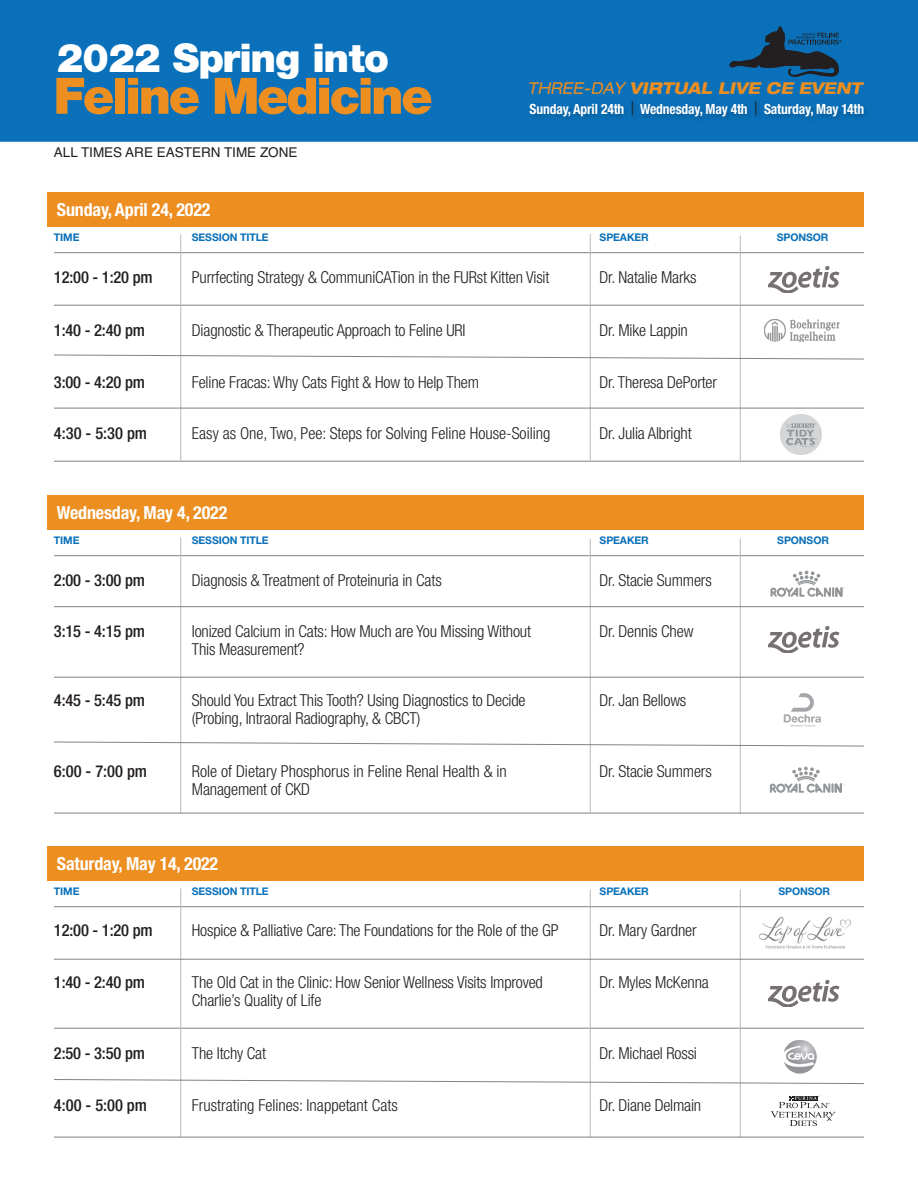
<style>
.page{position:relative;width:918px;height:1188px;background:#fff}
.page>*{position:absolute;margin:0;border:0;box-sizing:border-box;transform-origin:0 0}
.t1{font:900 50.25px "Helvetica Neue";letter-spacing:-.05em;color:#ed8e21}
.t2{font:900 39.6px "Helvetica Neue";letter-spacing:-.015em;color:#fff}
.t3{font:700 condensed 18px "Helvetica Neue";letter-spacing:-.01em;color:#fff}
.t4{font:300 condensed 16.5px "Helvetica Neue";letter-spacing:-.01em;color:#231f20}
.t5{font:500 condensed 16.5px "Helvetica Neue";letter-spacing:-.01em;color:#231f20}
.t6{font:italic 800 expanded 16.35px "Helvetica Neue";letter-spacing:.005em;color:#ed8e21;scale:.92 1}
.t7{font:700 condensed 14.1px "Helvetica Neue";letter-spacing:-.01em;color:#fff;scale:.96 1}
.t8{font:13.5px "Helvetica";color:#231f20}
.t9{font:700 10.5px "Helvetica Neue";letter-spacing:-.01em;color:#0970b9}
.s1{font-weight:400}
.s2{font-weight:300;font-size:19.2px;color:#231f20}
</style>
<div class="page">
<div style="left:0;top:0;width:918px;height:142px;background:#0970b9"></div>
<svg style="left:729px;top:26px;width:113px;height:51px;background:#12517f"></svg>
<hr style="left:54px;top:305px;width:810px;height:1px;background:#808285">
<hr style="left:54px;top:461px;width:810px;height:1px;background:#808285">
<hr style="left:54px;top:252px;width:810px;height:1px;background:#808285">
<hr style="left:180px;top:234px;width:1px;height:228px;background:#b8b9bc">
<hr style="left:590px;top:234px;width:1px;height:227px;background:#b8b9bc">
<hr style="left:740px;top:235px;width:1px;height:226px;background:#b8b9bc">
<div style="left:48px;top:192px;width:816px;height:35px;background:#ed8e21"></div>
<svg style="left:54px;top:354px;width:810px;height:6px"></svg>
<hr style="left:54px;top:408px;width:810px;height:1px;background:#808285">
<hr style="left:54px;top:555px;width:810px;height:1px;background:#808285">
<hr style="left:180px;top:537px;width:1px;height:276px;background:#b8b9bc">
<hr style="left:590px;top:539px;width:1px;height:274px;background:#b8b9bc">
<hr style="left:740px;top:539px;width:1px;height:274px;background:#b8b9bc">
<div style="left:48px;top:495px;width:816px;height:35px;background:#ed8e21"></div>
<svg style="left:54px;top:741px;width:810px;height:6px"></svg>
<hr style="left:54px;top:813px;width:810px;height:1px;background:#808285">
<hr style="left:54px;top:1028px;width:810px;height:1px;background:#808285">
<hr style="left:54px;top:906px;width:810px;height:1px;background:#808285">
<hr style="left:180px;top:888px;width:1px;height:249px;background:#b8b9bc">
<hr style="left:590px;top:890px;width:1px;height:247px;background:#b8b9bc">
<hr style="left:740px;top:890px;width:1px;height:248px;background:#b8b9bc">
<div style="left:48px;top:846px;width:816px;height:35px;background:#ed8e21"></div>
<svg style="left:54px;top:1079px;width:811px;height:5px"></svg>
<hr style="left:54px;top:1137px;width:810px;height:1px;background:#808285">
<img style="left:496px;top:93px;width:408px;height:45px">
<img style="left:530px;top:93px;width:91px;height:1px">
<img style="left:632px;top:93px;width:227px;height:1px">
<img style="left:784px;top:1040px;width:33px;height:34px">
<hr style="left:54px;top:606px;width:810px;height:1px;background:#808285">
<img style="left:769px;top:266px;width:70px;height:26px">
<img style="left:769px;top:980px;width:70px;height:26px">
<hr style="left:54px;top:677px;width:810px;height:1px;background:#808285">
<img style="left:765px;top:319px;width:75px;height:23px">
<hr style="left:54px;top:959px;width:810px;height:1px;background:#808285">
<svg style="left:771px;top:571px;width:74px;height:26px"></svg>
<img style="left:769px;top:626px;width:70px;height:26px">
<svg style="left:770px;top:767px;width:74px;height:26px"></svg>
<img style="left:784px;top:693px;width:37px;height:34px">
<svg style="left:771px;top:1096px;width:65px;height:30px"></svg>
<img style="left:781px;top:414px;width:40px;height:41px">
<img style="left:760px;top:917px;width:90px;height:32px">
<h2 class="t2" style="left:57px;top:43px;width:334px">2022 Spring into</h2>
<h1 class="t1" style="left:54px;top:78px;width:381px">Feline Medicine</h1>
<p class="t6" style="left:528px;top:82px;width:365px"><span class="s1">THREE-DAY</span> VIRTUAL LIVE CE EVENT</p>
<p class="t7" style="left:530px;top:101px;width:350px">Sunday, April 24th <span class="s2">|</span> Wednesday, May 4th <span class="s2">|</span> Saturday, May 14th</p>
<p class="t8" style="left:54px;top:145px;width:245px">ALL TIMES ARE EASTERN TIME ZONE</p>
<p class="t3" style="left:57px;top:199px;width:155px">Sunday, April 24, 2022</p>
<p class="t9" style="left:54px;top:234px;width:27px">TIME</p>
<p class="t9" style="left:192px;top:234px;width:78px">SESSION TITLE</p>
<p class="t9" style="left:600px;top:234px;width:51px">SPEAKER</p>
<p class="t5" style="left:54px;top:272px;width:100px">12:00 - 1:20 pm</p>
<p class="t4" style="left:192px;top:272px;width:359px">Purrfecting Strategy &amp; CommuniCATion in the FURst Kitten Visit</p>
<p class="t4" style="left:600px;top:272px;width:98px">Dr. Natalie Marks</p>
<p class="t5" style="left:54px;top:324px;width:93px">1:40 - 2:40 pm</p>
<p class="t4" style="left:192px;top:324px;width:275px">Diagnostic &amp; Therapeutic Approach to Feline URI</p>
<p class="t4" style="left:600px;top:324px;width:90px">Dr. Mike Lappin</p>
<p class="t5" style="left:54px;top:377px;width:93px">3:00 - 4:20 pm</p>
<p class="t4" style="left:192px;top:377px;width:289px">Feline Fracas: Why Cats Fight &amp; How to Help Them</p>
<p class="t4" style="left:600px;top:377px;width:119px">Dr. Theresa DePorter</p>
<p class="t5" style="left:54px;top:428px;width:95px">4:30 - 5:30 pm</p>
<p class="t4" style="left:192px;top:428px;width:360px">Easy as One, Two, Pee: Steps for Solving Feline House-Soiling</p>
<p class="t4" style="left:600px;top:428px;width:94px">Dr. Julia Albright</p>
<p class="t3" style="left:57px;top:502px;width:172px">Wednesday, May 4, 2022</p>
<p class="t9" style="left:54px;top:537px;width:27px">TIME</p>
<p class="t9" style="left:192px;top:537px;width:78px">SESSION TITLE</p>
<p class="t9" style="left:600px;top:537px;width:51px">SPEAKER</p>
<p class="t5" style="left:54px;top:575px;width:93px">2:00 - 3:00 pm</p>
<p class="t4" style="left:192px;top:575px;width:251px">Diagnosis &amp; Treatment of Proteinuria in Cats</p>
<p class="t4" style="left:600px;top:575px;width:114px">Dr. Stacie Summers</p>
<p class="t5" style="left:54px;top:626px;width:93px">3:15 - 4:15 pm</p>
<p class="t4" style="left:192px;top:626px;width:341px">Ionized Calcium in Cats: How Much are You Missing Without</p>
<p class="t4" style="left:600px;top:626px;width:95px">Dr. Dennis Chew</p>
<p class="t4" style="left:192px;top:644px;width:114px">This Measurement?</p>
<p class="t5" style="left:54px;top:695px;width:93px">4:45 - 5:45 pm</p>
<p class="t4" style="left:192px;top:695px;width:335px">Should You Extract This Tooth? Using Diagnostics to Decide</p>
<p class="t4" style="left:600px;top:695px;width:88px">Dr. Jan Bellows</p>
<p class="t4" style="left:192px;top:713px;width:230px">(Probing, Intraoral Radiography, &amp; CBCT)</p>
<p class="t5" style="left:54px;top:765px;width:95px">6:00 - 7:00 pm</p>
<p class="t4" style="left:192px;top:765px;width:316px">Role of Dietary Phosphorus in Feline Renal Health &amp; in</p>
<p class="t4" style="left:600px;top:765px;width:114px">Dr. Stacie Summers</p>
<p class="t4" style="left:192px;top:783px;width:120px">Management of CKD</p>
<p class="t3" style="left:57px;top:853px;width:163px">Saturday, May 14, 2022</p>
<p class="t9" style="left:54px;top:888px;width:27px">TIME</p>
<p class="t9" style="left:192px;top:888px;width:78px">SESSION TITLE</p>
<p class="t9" style="left:600px;top:888px;width:51px">SPEAKER</p>
<p class="t5" style="left:54px;top:924px;width:100px">12:00 - 1:20 pm</p>
<p class="t4" style="left:192px;top:924px;width:368px">Hospice &amp; Palliative Care: The Foundations for the Role of the GP</p>
<p class="t4" style="left:600px;top:924px;width:98px">Dr. Mary Gardner</p>
<p class="t5" style="left:54px;top:977px;width:93px">1:40 - 2:40 pm</p>
<p class="t4" style="left:192px;top:977px;width:353px">The Old Cat in the Clinic: How Senior Wellness Visits Improved</p>
<p class="t4" style="left:600px;top:977px;width:111px">Dr. Myles McKenna</p>
<p class="t4" style="left:192px;top:995px;width:131px">Charlie’s Quality of Life</p>
<p class="t5" style="left:54px;top:1047px;width:93px">2:50 - 3:50 pm</p>
<p class="t4" style="left:192px;top:1047px;width:76px">The Itchy Cat</p>
<p class="t4" style="left:600px;top:1047px;width:99px">Dr. Michael Rossi</p>
<p class="t5" style="left:54px;top:1100px;width:95px">4:00 - 5:00 pm</p>
<p class="t4" style="left:192px;top:1100px;width:208px">Frustrating Felines: Inappetant Cats</p>
<p class="t4" style="left:600px;top:1100px;width:103px">Dr. Diane Delmain</p>
<p class="t9" style="left:777px;top:234px;width:53px">SPONSOR</p>
<p class="t9" style="left:777px;top:537px;width:53px">SPONSOR</p>
<p class="t9" style="left:778px;top:888px;width:53px">SPONSOR</p>
</div>
